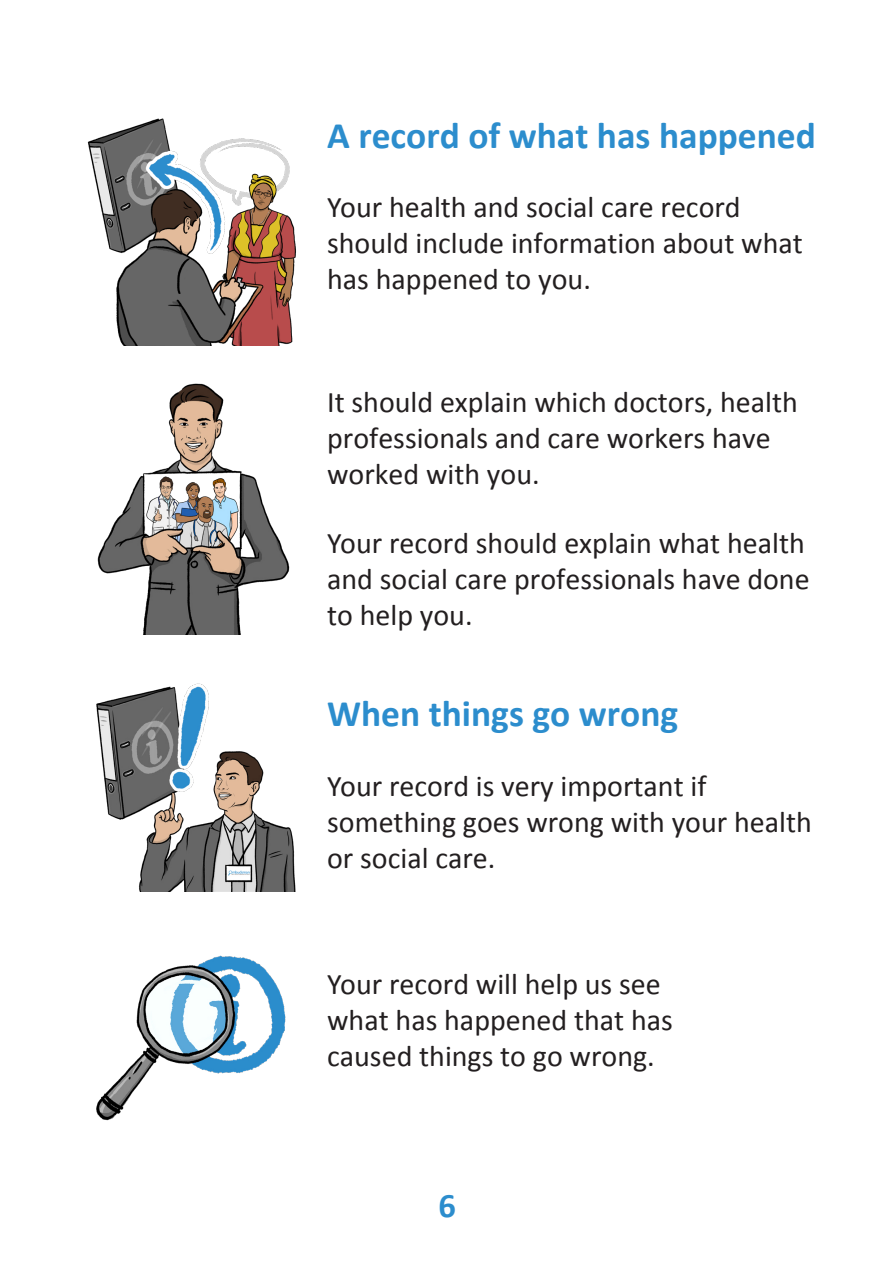
<style>
.page{position:relative;width:893px;height:1263px;background:#fff}
.page>*{position:absolute;margin:0;border:0;box-sizing:border-box;transform-origin:0 0}
.t1{font:700 37.5px "Calibri";color:#2c8dcd}
.t2{font:700 34.5px "Calibri";color:#2c8dcd}
.t3{font:30px/36px "Calibri";color:#231f20}
</style>
<div class="page">
<img style="left:97px;top:383px;width:193px;height:251px">
<img style="left:96px;top:683px;width:200px;height:208px">
<img style="left:96px;top:955px;width:190px;height:166px">
<img style="left:87px;top:118px;width:209px;height:228px">
<p class="t1" style="left:327px;top:111px;width:490px">A record of what has happened</p>
<p class="t3" style="left:327px;top:189px;width:477px">Your health and social care record should include information about what has happened to you.</p>
<p class="t3" style="left:327px;top:384px;width:472px">It should explain which doctors, health professionals and care workers have worked with you.</p>
<p class="t3" style="left:327px;top:525px;width:484px">Your record should explain what health and social care professionals have done to help you.</p>
<p class="t1" style="left:327px;top:690px;width:353px">When things go wrong</p>
<p class="t3" style="left:327px;top:768px;width:486px">Your record is very important if something goes wrong with your health or social care.</p>
<p class="t3" style="left:327px;top:966px;width:347px">Your record will help us see what has happened that has caused things to go wrong.</p>
<p class="t2" style="left:439px;top:1183px;width:19px">6</p>
</div>
